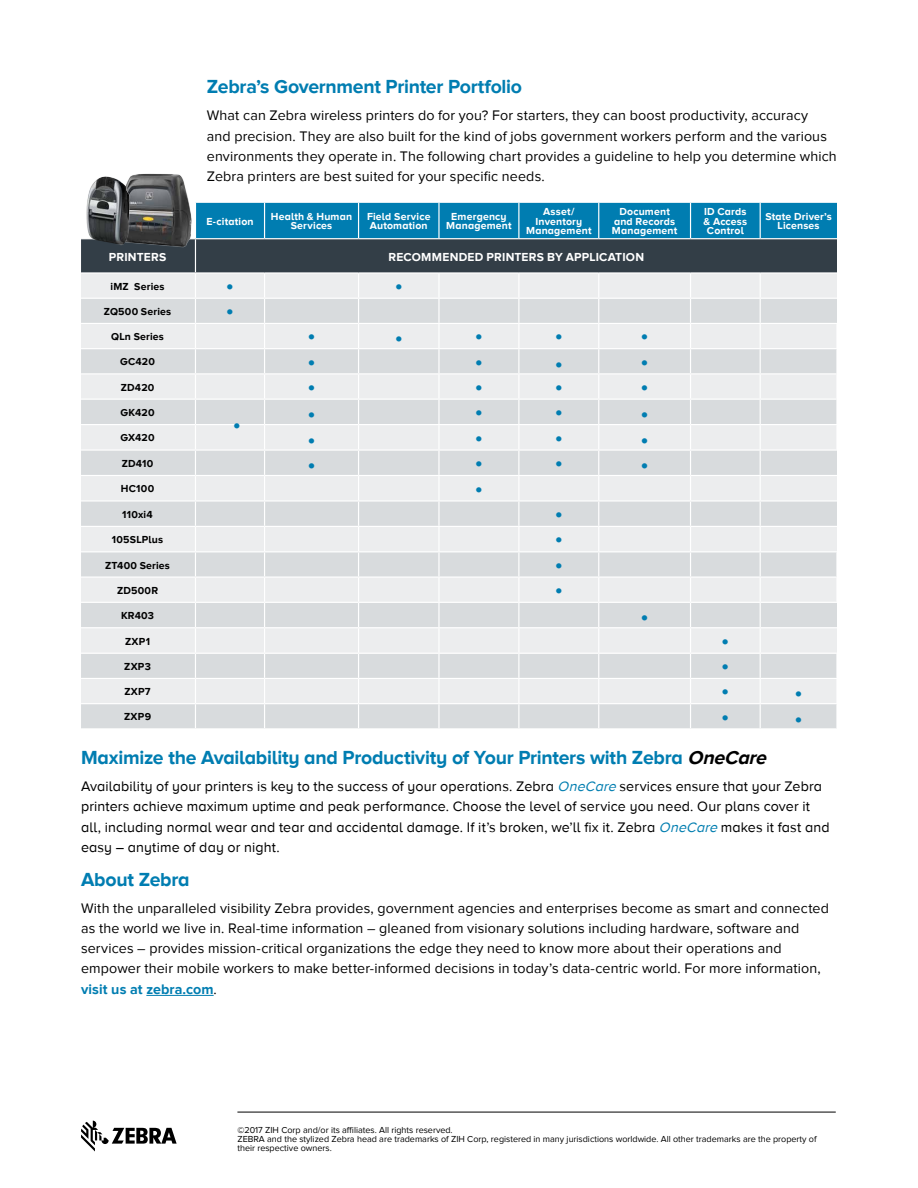
<style>
.page{position:relative;width:918px;height:1188px;background:#fff}
.page>*{position:absolute;margin:0;border:0;box-sizing:border-box;transform-origin:0 0}
.t1{font:21.3px "Proxima Nova Extrabld";color:#007db1}
.t2{font:21px "Proxima Nova Extrabld";color:#007db1}
.t3{font:700 19.5px "Proxima Nova A";letter-spacing:-.015em;color:#007db1}
.t4{font:700 19.5px "Proxima Nova";letter-spacing:-.015em;color:#007db1}
.t5{font:14.25px/20.2px "Proxima Nova";letter-spacing:.01em;color:#000}
.t6{font:14.25px/20.2px "Proxima Nova A";letter-spacing:.01em;color:#000}
.t7{font:700 12px "Proxima Nova A";letter-spacing:.02em;color:#fff}
.t8{font:700 10.5px/9.4px "Proxima Nova A";letter-spacing:.02em;color:#fff;text-align:center}
.t9{font:700 10.5px "Proxima Nova A";letter-spacing:.02em;color:#000}
.t10{font:9px/9px "Proxima Nova";color:#000}
.s1{font-style:italic;color:#000}
.s2{font-style:italic;color:#027eb0}
.s3{font-weight:700;color:#007db1}
</style>
<div class="page">
<hr style="left:237px;top:1112px;width:599px;height:1px;background:#000">
<svg style="left:81px;top:1121px;width:96px;height:30px"></svg>
<svg style="left:81px;top:203px;width:756px;height:525px;background:#cdd6db"></svg>
<hr style="left:146px;top:995px;width:68px;height:1px;background:#007db1">
<img style="left:94px;top:173px;width:116px;height:105px">
<img style="left:81px;top:173px;width:64px;height:74px">
<h3 class="t4" style="left:207px;top:76px;width:317px">Zebra’s Government Printer Portfolio</h3>
<p class="t5" style="left:207px;top:106px;width:631px">What can Zebra wireless printers do for you? For starters, they can boost productivity, accuracy<br>and precision. They are also built for the kind of jobs government workers perform and the various environments they operate in. The following chart provides a guideline to help you determine which Zebra printers are best suited for your specific needs.</p>
<p class="t8" style="left:206px;top:216px;width:49px">E-citation</p>
<p class="t8" style="left:271px;top:212px;width:83px">Health &amp; Human<br>Services</p>
<p class="t8" style="left:367px;top:212px;width:65px;text-align:left">Field Service<br>Automation</p>
<p class="t8" style="left:446px;top:212px;width:67px">Emergency<br>Management</p>
<p class="t8" style="left:526px;top:207px;width:67px">Asset/<br>Inventory<br>Management</p>
<p class="t8" style="left:612px;top:207px;width:67px">Document and Records<br>Management</p>
<p class="t8" style="left:704px;top:207px;width:45px">ID Cards &amp; Access<br>Control</p>
<p class="t8" style="left:765px;top:212px;width:68px">State Driver’s<br>Licenses</p>
<p class="t7" style="left:109px;top:250px;width:59px">PRINTERS</p>
<p class="t7" style="left:388px;top:250px;width:257px">RECOMMENDED PRINTERS BY APPLICATION</p>
<p class="t9" style="left:111px;top:280px;width:56px">iMZ Series</p>
<h2 class="t2" style="left:226px;top:275px;width:9px">•</h2>
<h2 class="t2" style="left:395px;top:275px;width:9px">•</h2>
<p class="t9" style="left:104px;top:305px;width:69px">ZQ500 Series</p>
<h2 class="t2" style="left:226px;top:300px;width:9px">•</h2>
<p class="t9" style="left:111px;top:331px;width:54px">QLn Series</p>
<h2 class="t2" style="left:308px;top:325px;width:9px">•</h2>
<h2 class="t2" style="left:395px;top:325px;width:9px">•</h2>
<h2 class="t2" style="left:475px;top:325px;width:9px">•</h2>
<h2 class="t2" style="left:555px;top:325px;width:9px">•</h2>
<h2 class="t2" style="left:641px;top:325px;width:9px">•</h2>
<p class="t9" style="left:120px;top:356px;width:36px">GC420</p>
<h2 class="t2" style="left:308px;top:350px;width:9px">•</h2>
<h2 class="t2" style="left:475px;top:350px;width:9px">•</h2>
<h2 class="t2" style="left:555px;top:350px;width:9px">•</h2>
<h2 class="t2" style="left:641px;top:350px;width:9px">•</h2>
<p class="t9" style="left:121px;top:381px;width:35px">ZD420</p>
<h2 class="t2" style="left:308px;top:376px;width:9px">•</h2>
<h2 class="t2" style="left:475px;top:376px;width:9px">•</h2>
<h2 class="t2" style="left:555px;top:376px;width:9px">•</h2>
<h2 class="t2" style="left:641px;top:376px;width:9px">•</h2>
<p class="t9" style="left:121px;top:407px;width:35px">GK420</p>
<h2 class="t2" style="left:308px;top:401px;width:9px">•</h2>
<h2 class="t2" style="left:475px;top:401px;width:9px">•</h2>
<h2 class="t2" style="left:555px;top:401px;width:9px">•</h2>
<h1 class="t1" style="left:641px;top:401px;width:9px">•</h1>
<p class="t9" style="left:121px;top:432px;width:36px">GX420</p>
<h2 class="t2" style="left:308px;top:427px;width:9px">•</h2>
<h2 class="t2" style="left:475px;top:427px;width:9px">•</h2>
<h2 class="t2" style="left:555px;top:427px;width:9px">•</h2>
<h1 class="t1" style="left:641px;top:426px;width:9px">•</h1>
<p class="t9" style="left:122px;top:457px;width:33px">ZD410</p>
<h1 class="t1" style="left:308px;top:452px;width:9px">•</h1>
<h2 class="t2" style="left:475px;top:452px;width:9px">•</h2>
<h2 class="t2" style="left:555px;top:452px;width:9px">•</h2>
<h1 class="t1" style="left:641px;top:452px;width:9px">•</h1>
<p class="t9" style="left:121px;top:483px;width:35px">HC100</p>
<h2 class="t2" style="left:475px;top:477px;width:9px">•</h2>
<p class="t9" style="left:122px;top:508px;width:32px">110xi4</p>
<h2 class="t2" style="left:555px;top:503px;width:9px">•</h2>
<p class="t9" style="left:112px;top:534px;width:53px">105SLPlus</p>
<h2 class="t2" style="left:555px;top:528px;width:9px">•</h2>
<p class="t9" style="left:105px;top:559px;width:66px">ZT400 Series</p>
<h2 class="t2" style="left:555px;top:554px;width:9px">•</h2>
<p class="t9" style="left:117px;top:584px;width:43px">ZD500R</p>
<h2 class="t2" style="left:555px;top:579px;width:9px">•</h2>
<p class="t9" style="left:121px;top:610px;width:34px">KR403</p>
<h1 class="t1" style="left:641px;top:604px;width:9px">•</h1>
<p class="t9" style="left:125px;top:635px;width:27px">ZXP1</p>
<h2 class="t2" style="left:722px;top:630px;width:9px">•</h2>
<p class="t9" style="left:124px;top:661px;width:28px">ZXP3</p>
<h2 class="t2" style="left:722px;top:655px;width:9px">•</h2>
<p class="t9" style="left:124px;top:686px;width:28px">ZXP7</p>
<h2 class="t2" style="left:722px;top:680px;width:9px">•</h2>
<h2 class="t2" style="left:795px;top:680px;width:9px">•</h2>
<p class="t9" style="left:124px;top:711px;width:29px">ZXP9</p>
<h2 class="t2" style="left:722px;top:706px;width:9px">•</h2>
<h2 class="t2" style="left:795px;top:706px;width:9px">•</h2>
<h3 class="t3" style="left:81px;top:747px;width:691px">Maximize the Availability and Productivity of Your Printers with Zebra <span class="s1">OneCare</span></h3>
<p class="t6" style="left:81px;top:776px;width:750px">Availability of your printers is key to the success of your operations. Zebra <span class="s2">OneCare</span> services ensure that your Zebra printers achieve maximum uptime and peak performance. Choose the level of service you need. Our plans cover it all, including normal wear and tear and accidental damage. If it’s broken, we’ll fix it. Zebra <span class="s2">OneCare</span> makes it fast and easy – anytime of day or night.</p>
<h3 class="t3" style="left:81px;top:868px;width:110px">About Zebra</h3>
<p class="t5" style="left:81px;top:898px;width:749px">With the unparalleled visibility Zebra provides, government agencies and enterprises become as smart and connected as the world we live in. Real-time information – gleaned from visionary solutions including hardware, software and services – provides mission-critical organizations the edge they need to know more about their operations and empower their mobile workers to make better-informed decisions in today’s data-centric world. For more information, <span class="s3">visit us at zebra.com</span>.</p>
<h2 class="t2" style="left:233px;top:414px;width:9px">•</h2>
<p class="t10" style="left:237px;top:1125px;width:581px">©2017 ZIH Corp and/or its affiliates. All rights reserved.<br>ZEBRA and the stylized Zebra head are trademarks of ZIH Corp, registered in many jurisdictions worldwide. All other trademarks are the property of their respective owners.</p>
</div>
